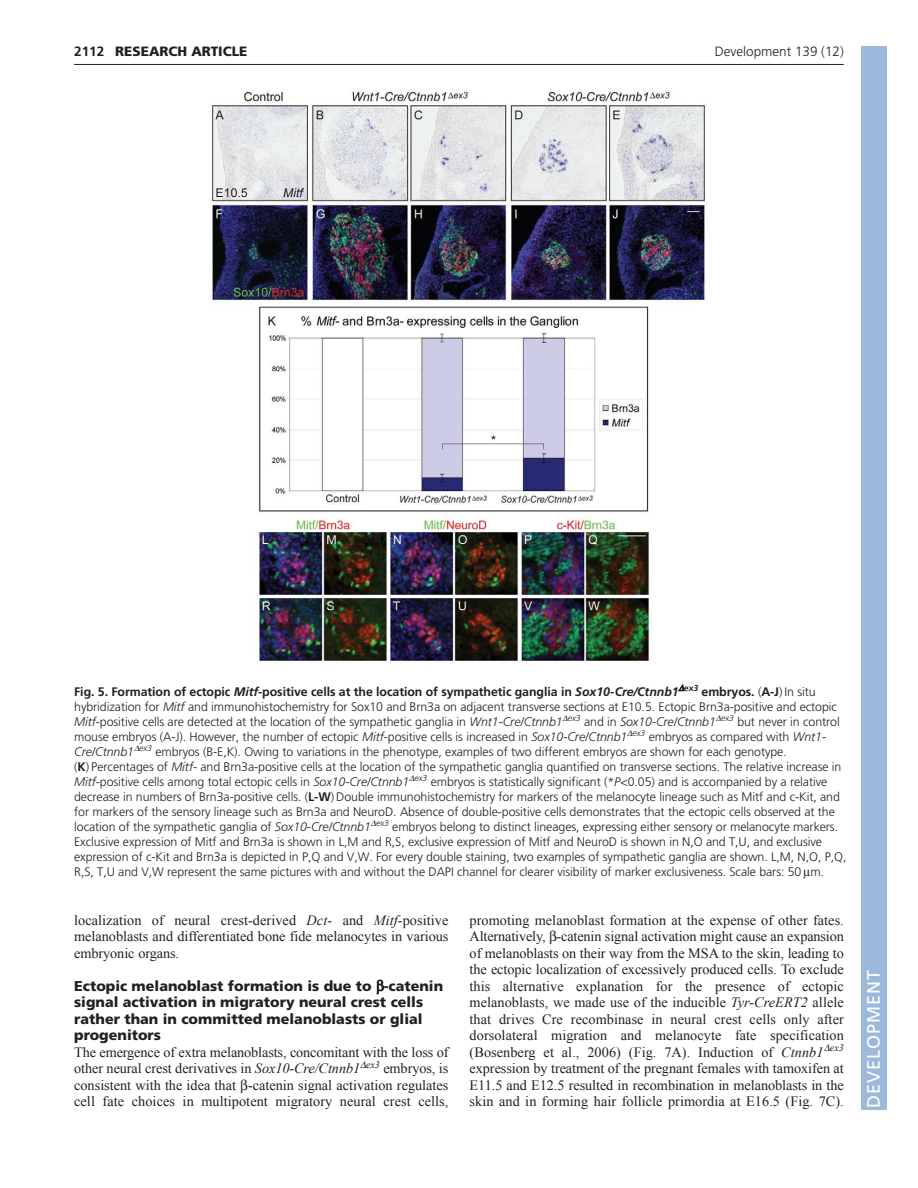
<style>
.page{position:relative;width:918px;height:1188px;background:#fff}
.page>*{position:absolute;margin:0;border:0;box-sizing:border-box;transform-origin:0 0}
.t1{font:18px "Frutiger LT Std";letter-spacing:.055em;color:#fff}
.t2{font:14.25px/16.5px "Times New Roman";letter-spacing:.005em;color:#231f20;text-align:justify}
.t3{font:900 14.25px/16.5px "Frutiger LT Std";color:#231f20}
.t4{font:300 13.5px "Frutiger LT Std";color:#231f20}
.t5{font:900 13.5px "Frutiger LT Std";color:#231f20}
.t6{font:700 13.5px "Frutiger LT Std";color:#231f20}
.t7{font:300 12.3px/15px "Frutiger LT Std";letter-spacing:-.005em;color:#231f20}
.s1{font-weight:700}
.s2{font-weight:700;font-style:italic}
.s3{font-style:italic}
</style>
<div class="page">
<hr style="left:74px;top:64px;width:770px;height:1px;background:#231f20">
<img style="left:211px;top:90px;width:494px;height:571px">
<div style="left:861px;top:46px;width:25px;height:1064px;background:#9cb9db"></div>
<p class="t6" style="left:74px;top:46px;width:32px">2112</p>
<p class="t5" style="left:115px;top:46px;width:134px">RESEARCH ARTICLE</p>
<p class="t4" style="left:715px;top:46px;width:131px">Development 139 (12)</p>
<p class="t7" style="left:74px;top:685px;width:774px"><span class="s1">Fig. 5. Formation of ectopic</span> <span class="s2">Mitf</span><span class="s1">-positive cells at the location of sympathetic ganglia in</span> <span class="s2">Sox10-Cre/Ctnnb1</span> <sup>ex3</sup> <span class="s1">embryos.</span> (<span class="s1">A-J</span>) In situ hybridization for <span class="s3">Mitf</span> and immunohistochemistry for Sox10 and Brn3a on adjacent transverse sections at E10.5. Ectopic Brn3a-positive and ectopic <span class="s3">Mitf</span>-positive cells are detected at the location of the sympathetic ganglia in <span class="s3">Wnt1-Cre/Ctnnb1</span> <sup>ex3</sup> and in <span class="s3">Sox10-Cre/Ctnnb1</span> <sup>ex3</sup> but never in control mouse embryos (A-J). However, the number of ectopic <span class="s3">Mitf</span>-positive cells is increased in <span class="s3">Sox10-Cre/Ctnnb1</span> <sup>ex3</sup> embryos as compared with <span class="s3">Wnt1- Cre/Ctnnb1</span> <sup>ex3</sup> embryos (B-E,K). Owing to variations in the phenotype, examples of two different embryos are shown for each genotype.<br>(<span class="s1">K</span>) Percentages of <span class="s3">Mitf-</span> and Brn3a-positive cells at the location of the sympathetic ganglia quantified on transverse sections. The relative increase in <span class="s3">Mitf-</span>positive cells among total ectopic cells in <span class="s3">Sox10-Cre/Ctnnb1</span> <sup>ex3</sup> embryos is statistically significant (*<span class="s3">P</span>&lt;0.05) and is accompanied by a relative decrease in numbers of Brn3a-positive cells. (<span class="s1">L-W</span>) Double immunohistochemistry for markers of the melanocyte lineage such as Mitf and c-Kit, and for markers of the sensory lineage such as Brn3a and NeuroD. Absence of double-positive cells demonstrates that the ectopic cells observed at the location of the sympathetic ganglia of <span class="s3">Sox10-Cre/Ctnnb1</span> <sup>ex3</sup> embryos belong to distinct lineages, expressing either sensory or melanocyte markers.<br>Exclusive expression of Mitf and Brn3a is shown in L,M and R,S, exclusive expression of Mitf and NeuroD is shown in N,O and T,U, and exclusive expression of c-Kit and Brn3a is depicted in P,Q and V,W. For every double staining, two examples of sympathetic ganglia are shown. L,M, N,O, P,Q, R,S, T,U and V,W represent the same pictures with and without the DAPI channel for clearer visibility of marker exclusiveness. Scale bars: 50 m.</p>
<p class="t2" style="left:74px;top:913px;width:376px">localization of neural crest-derived <span class="s3">Dct-</span> and <span class="s3">Mitf-</span>positive melanoblasts and differentiated bone fide melanocytes in various embryonic organs.</p>
<p class="t3" style="left:74px;top:979px;width:370px">Ectopic melanoblast formation is due to -catenin signal activation in migratory neural crest cells rather than in committed melanoblasts or glial progenitors</p>
<p class="t2" style="left:74px;top:1045px;width:376px">The emergence of extra melanoblasts, concomitant with the loss of other neural crest derivatives in <span class="s3">Sox10-Cre/Ctnnb1</span> <sup>ex3</sup> embryos, is consistent with the idea that -catenin signal activation regulates cell fate choices in multipotent migratory neural crest cells,</p>
<p class="t2" style="left:470px;top:913px;width:376px">promoting melanoblast formation at the expense of other fates.<br>Alternatively, -catenin signal activation might cause an expansion of melanoblasts on their way from the MSA to the skin, leading to the ectopic localization of excessively produced cells. To exclude this alternative explanation for the presence of ectopic melanoblasts, we made use of the inducible <span class="s3">Tyr-CreERT2</span> allele that drives Cre recombinase in neural crest cells only after dorsolateral migration and melanocyte fate specification (Bosenberg et al., 2006) (Fig. 7A). Induction of <span class="s3">Ctnnb1</span> <sup>ex3 </sup>expression by treatment of the pregnant females with tamoxifen at E11.5 and E12.5 resulted in recombination in melanoblasts in the skin and in forming hair follicle primordia at E16.5 (Fig. 7C).</p>
<h1 class="t1" style="left:863px;top:1108px;width:140px;rotate:-90deg">DEVELOPMENT</h1>
</div>
